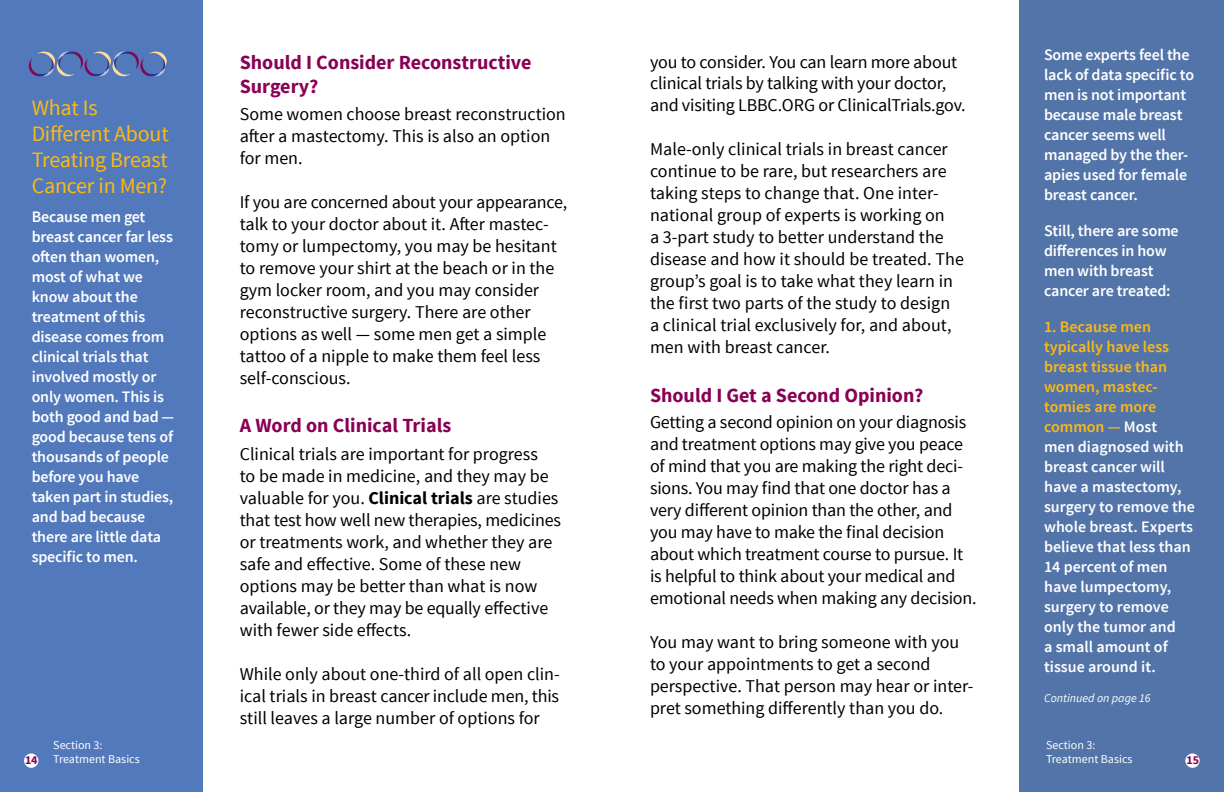
<style>
.page{position:relative;width:1224px;height:792px;background:#fff}
.page>*{position:absolute;margin:0;border:0;box-sizing:border-box;transform-origin:0 0}
.t1{font:22px/26px "Source Sans Pro";letter-spacing:-.01em;color:#fdb913}
.t2{font:700 20px/24px "Source Sans Pro";color:#8a0054}
.t3{font:18px/22px "Source Sans Pro";color:#000}
.t4{font:600 16px/20px "Source Sans Pro";letter-spacing:-.01em;color:#fff}
.t5{font:12px/14px "Source Sans Pro";color:#fff}
.t6{font:italic 12px "Source Sans Pro";color:#fff}
.t7{font:700 12px "Source Sans Pro";color:#8a0054}
.s1{color:#fdb913}
.s2{font-weight:700}
</style>
<div class="page">
<div style="left:0;top:0;width:203px;height:792px;background:#5279bc"></div>
<svg style="left:29px;top:51px;width:138px;height:26px"></svg>
<div style="left:1020px;top:0;width:204px;height:792px;background:#5274a8"></div>
<div style="left:24px;top:753px;width:14px;height:15px;background:#fff;border-radius:50%"></div>
<div style="left:1185px;top:753px;width:15px;height:15px;background:#fff;border-radius:50%"></div>
<p class="t4" style="left:1044px;top:45px;width:152px">Some experts feel the lack of data specific to men is not important because male breast cancer seems well managed by the ther&shy;apies used for female breast cancer.</p>
<p class="t4" style="left:1044px;top:221px;width:136px">Still, there are some differences in how men with breast cancer are treated:</p>
<p class="t4" style="left:1044px;top:317px;width:152px"><span class="s1">1. Because men typically have less breast tissue than women, mastec&shy;tomies are more common —</span> Most<br>men diagnosed with breast cancer will have a mastectomy, surgery to remove the whole breast. Experts believe that less than<br>14 percent of men have lumpectomy, surgery to remove only the tumor and<br>a small amount of tissue around it.</p>
<p class="t6" style="left:1044px;top:690px;width:108px">Continued on page 16</p>
<p class="t5" style="left:1046px;top:738px;width:88px">Section 3:<br>Treatment Basics</p>
<p class="t3" style="left:650px;top:51px;width:309px">you to consider. You can learn more about clinical trials by talking with your doctor, and visiting lbbc</p>
<p class="t2" style="left:240px;top:51px;width:293px">Should I Consider Reconstructive<br>Surgery?</p>
<p class="t3" style="left:240px;top:103px;width:328px">Some women choose breast reconstruction after a mastectomy. This is also an option for men.</p>
<p class="t3" style="left:240px;top:191px;width:329px">If you are concerned about your appearance, talk to your doctor about it. After mastec&shy;tomy or lumpectomy, you may be hesitant to remove your shirt at the beach or in the gym locker room, and you may consider reconstructive surgery. There are other options as well — some men get a simple tattoo of a nipple to make them feel less self-conscious.</p>
<p class="t2" style="left:240px;top:414px;width:213px">A Word on Clinical Trials</p>
<p class="t3" style="left:240px;top:444px;width:323px">Clinical trials are important for progress<br>to be made in medicine, and they may be valuable for you. <span class="s2">Clinical trials</span> are studies that test how well new therapies, medicines or treatments work, and whether they are safe and effective. Some of these new options may be better than what is now available, or they may be equally effective with fewer side effects.</p>
<p class="t3" style="left:240px;top:664px;width:321px;text-align:justify">While only about one-third of all open clin&shy;ical trials in breast cancer include men, this still leaves a large number of options for</p>
<p class="t3" style="left:778px;top:95px;width:190px">.org or ClinicalTrials.gov.</p>
<p class="t3" style="left:650px;top:139px;width:315px">Male-only clinical trials in breast cancer continue to be rare, but researchers are taking steps to change that. One inter&shy;national group of experts is working on<br>a 3-part study to better understand the disease and how it should be treated. The group’s goal is to take what they learn in the first two parts of the study to design<br>a clinical trial exclusively for, and about, men with breast cancer.</p>
<p class="t2" style="left:650px;top:384px;width:275px">Should I Get a Second Opinion?</p>
<p class="t3" style="left:650px;top:412px;width:328px">Getting a second opinion on your diagnosis and treatment options may give you peace of mind that you are making the right deci&shy;sions. You may find that one doctor has a very different opinion than the other, and you may have to make the final decision about which treatment course to pursue. It is helpful to think about your medical and emotional needs when making any decision.</p>
<p class="t3" style="left:650px;top:631px;width:325px">You may want to bring someone with you to your appointments to get a second perspective. That person may hear or inter&shy;pret something differently than you do.</p>
<p class="t1" style="left:32px;top:95px;width:139px">What Is<br>Different About<br>Treating Breast<br>Cancer in Men?</p>
<p class="t4" style="left:32px;top:207px;width:144px">Because men get breast cancer far less often than women, most of what we know about the treatment of this disease comes from clinical trials that involved mostly or only women. This is both good and bad — good because tens of thousands of people before you have taken part in studies, and bad because there are little data specific to men.</p>
<p class="t5" style="left:53px;top:738px;width:51px">Section 3:</p>
<p class="t7" style="left:25px;top:753px;width:14px">14</p>
<p class="t5" style="left:53px;top:752px;width:88px">Treatment Basics</p>
<p class="t7" style="left:1187px;top:753px;width:14px">15</p>
<p class="t5" style="left:53px;top:752px;width:98px">“Woman’s Disea e”</p>
<p class="t5" style="left:1046px;top:752px;width:98px">“Woman’s Disea e”</p>
</div>
